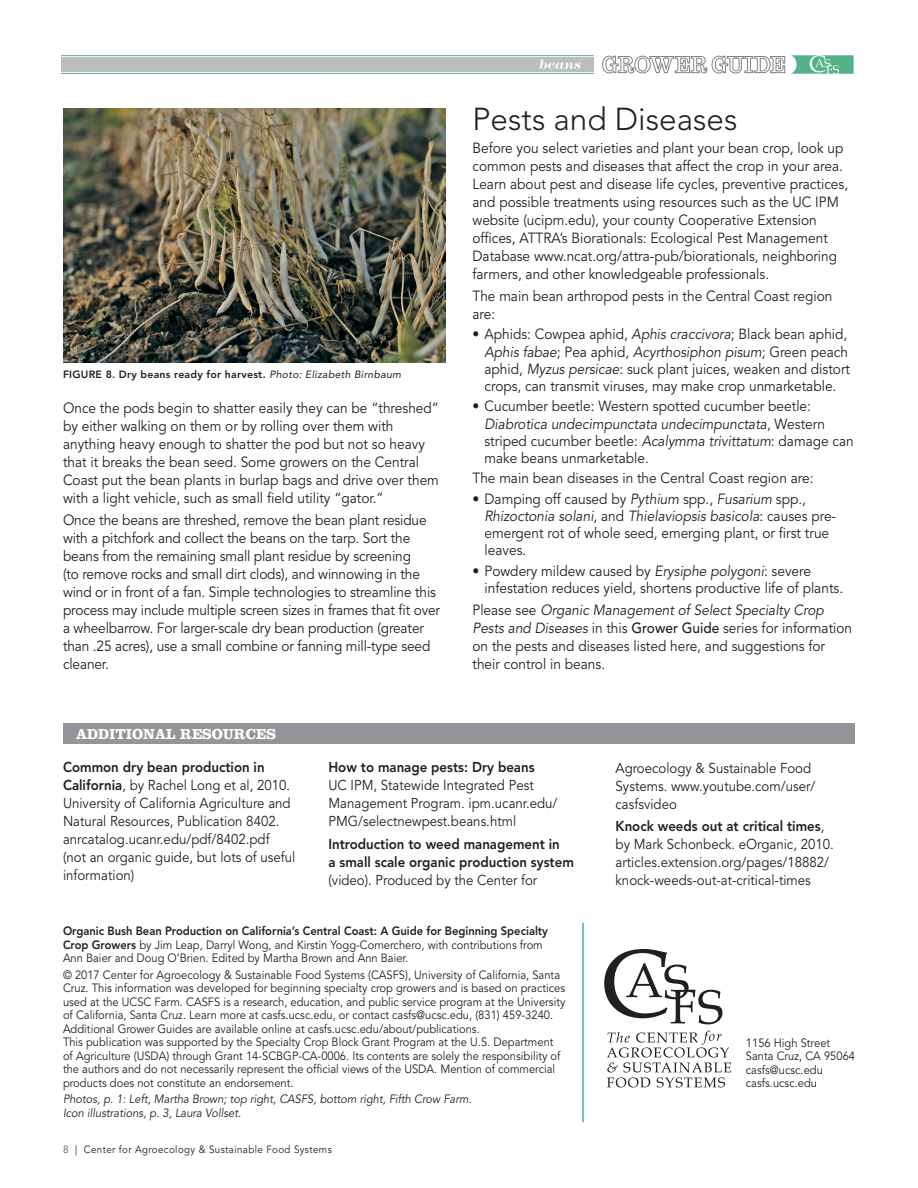
<style>
.page{position:relative;width:918px;height:1188px;background:#fff}
.page>*{position:absolute;margin:0;border:0;box-sizing:border-box;transform-origin:0 0}
.head{font:300 31.5px "Avenir LT Std";color:#231f20}
.subhead{font:700 15px "Clarendon";color:#fff;scale:.95 1}
.body_copy{font:14.7px/18px "Avenir LT Std";color:#231f20;scale:.93 1}
.bullets{font:14.7px/17.2px "Avenir LT Std";color:#231f20;scale:.93 1}
.smaller_body_copy{font:14.25px/18px "Avenir LT Std";color:#231f20;scale:.93 1}
.smaller_body_copy-2{font:800 14.25px/18px "Avenir LT Std";color:#231f20;scale:.93 1}
.t1{font:italic 700 13.65px "Modern 216";color:#fff}
.body_copy-2{font:12px/13.5px "Avenir LT Std";color:#231f20;scale:.93 1}
.body_copy-3{font:italic 12px/13.5px "Avenir LT Std";color:#231f20;scale:.93 1}
.t2{font:800 10.5px "Avenir LT Std";letter-spacing:.025em;color:#231f20}
.t3{font:10.5px "Avenir LT Std";letter-spacing:.04em;color:#231f20;scale:.93 1}
.s1{font-weight:400;font-style:italic}
.s2{font-style:italic}
.s3{font-weight:500}
.s4{font-weight:800}
.s5{font-weight:400}
.s6{color:#57585a}
</style>
<div class="page">
<svg style="left:602px;top:56px;width:183px;height:18px"></svg>
<hr style="left:62px;top:55px;width:532px;height:1px;background:#52b288">
<hr style="left:62px;top:73px;width:532px;height:1px;background:#52b288">
<div style="left:62px;top:58px;width:532px;height:14px;background:#bcbdc0"></div>
<svg style="left:791px;top:55px;width:63px;height:19px"></svg>
<div style="left:63px;top:723px;width:792px;height:21px;background:#939598"></div>
<svg style="left:604px;top:949px;width:119px;height:75px"></svg>
<svg style="left:607px;top:1030px;width:124px;height:57px"></svg>
<hr style="left:582px;top:923px;width:2px;height:199px;background:#52b288">
<img style="left:63px;top:108px;width:383px;height:255px">
<p class="t2" style="left:63px;top:368px;width:340px">FIGURE 8. Dry beans ready for harvest. <span class="s1">Photo: Elizabeth Birnbaum</span></p>
<p class="body_copy" style="left:63px;top:399px;width:406px">Once the pods begin to shatter easily they can be “threshed” by either walking on them or by rolling over them with anything heavy enough to shatter the pod but not so heavy that it breaks the bean seed. Some growers on the Central Coast put the bean plants in burlap bags and drive over them with a light vehicle, such as small field utility “gator.”</p>
<p class="body_copy" style="left:63px;top:511px;width:407px">Once the beans are threshed, remove the bean plant residue with a pitchfork and collect the beans on the tarp. Sort the beans from the remaining small plant residue by screening<br>(to remove rocks and small dirt clods), and winnowing in the wind or in front of a fan. Simple technologies to streamline this process may include multiple screen sizes in frames that fit over a wheelbarrow. For larger-scale dry bean production (greater than .25 acres), use a small combine or fanning mill-type seed cleaner.</p>
<p class="subhead" style="left:76px;top:725px;width:212px">ADDITIONAL RESOURCES</p>
<p class="t1" style="left:539px;top:57px;width:43px">beans</p>
<p class="head" style="left:472px;top:101px;width:266px">Pests and Diseases</p>
<p class="body_copy" style="left:472px;top:139px;width:405px">Before you select varieties and plant your bean crop, look up common pests and diseases that affect the crop in your area.<br>Learn about pest and disease life cycles, preventive practices, and possible treatments using resources such as the UC IPM website (ucipm.edu), your county Cooperative Extension offices, ATTRA’s Biorationals: Ecological Pest Management Database www.ncat.org/attra-pub/biorationals, neighboring farmers, and other knowledgeable professionals.</p>
<p class="body_copy" style="left:472px;top:287px;width:389px">The main bean arthropod pests in the Central Coast region are:</p>
<p class="bullets" style="left:484px;top:326px;width:395px;text-indent:-12px">• Aphids: Cowpea aphid, <span class="s2">Aphis craccivora</span>; Black bean aphid, <span class="s2">Aphis fabae</span>; Pea aphid, <span class="s2">Acyrthosiphon pisum</span>; Green peach aphid, <span class="s2">Myzus persicae</span>: suck plant juices, weaken and distort crops, can transmit viruses, may make crop unmarketable.</p>
<p class="bullets" style="left:484px;top:398px;width:399px;text-indent:-12px">• Cucumber beetle: Western spotted cucumber beetle:<br><span class="s2">Diabrotica undecimpunctata undecimpunctata</span>, Western striped cucumber beetle: <span class="s2">Acalymma trivittatum</span>: damage can make beans unmarketable.</p>
<p class="bullets" style="left:472px;top:470px;width:368px">The main bean diseases in the Central Coast region are:</p>
<p class="bullets" style="left:484px;top:490px;width:380px;text-indent:-12px">• Damping off caused by <span class="s2">Pythium</span> spp., <span class="s2">Fusarium</span> spp., <span class="s2">Rhizoctonia solani</span>, and <span class="s2">Thielaviopsis basicola</span>: causes pre&shy;emergent rot of whole seed, emerging plant, or first true leaves.</p>
<p class="bullets" style="left:484px;top:562px;width:387px;text-indent:-12px">• Powdery mildew caused by <span class="s2">Erysiphe polygoni</span>: severe infestation reduces yield, shortens productive life of plants.</p>
<p class="body_copy" style="left:472px;top:602px;width:410px">Please see <span class="s2">Organic Management of Select Specialty Crop Pests and Diseases</span> in this <span class="s3">Grower Guide</span> series for information on the pests and diseases listed here, and suggestions for their control in beans.</p>
<p class="smaller_body_copy" style="left:63px;top:759px;width:251px"><span class="s4">Common dry bean production in California</span>, by Rachel Long et al, 2010.<br>University of California Agriculture and Natural Resources, Publication 8402. anrcatalog.ucanr.edu/pdf/8402.pdf (not an organic guide, but lots of useful information)</p>
<p class="smaller_body_copy" style="left:328px;top:759px;width:248px"><span class="s4">How to manage pests: Dry beans<br></span>UC IPM, Statewide Integrated Pest Management Program. ipm.ucanr.edu/ PMG/selectnewpest.beans.html</p>
<p class="smaller_body_copy-2" style="left:328px;top:835px;width:265px">Introduction to weed management in<br>a small scale organic production system <span class="s5">(video). Produced by the Center for</span></p>
<p class="body_copy-2" style="left:63px;top:925px;width:523px"><span class="s4">Organic Bush Bean Production on California’s Central Coast: A Guide for Beginning Specialty<br>Crop Growers</span> by Jim Leap, Darryl Wong, and Kirstin Yogg-Comerchero, with contributions from<br>Ann Baier and Doug O’Brien. Edited by Martha Brown and Ann Baier.</p>
<p class="body_copy-2" style="left:63px;top:968px;width:542px">© 2017 Center for Agroecology &amp; Sustainable Food Systems (CASFS), University of California, Santa Cruz. This information was developed for beginning specialty crop growers and is based on practices used at the UCSC Farm. CASFS is a research, education, and public service program at the University of California, Santa Cruz. Learn more at casfs.ucsc.edu, or contact casfs@ucsc.edu, (831) 459-3240.<br>Additional Grower Guides are available online at casfs.ucsc.edu/about/publications.<br>This publication was supported by the Specialty Crop Block Grant Program at the U.S. Department of Agriculture (USDA) through Grant 14-SCBGP-CA-0006. Its contents are solely the responsibility of the authors and do not necessarily represent the official views of the USDA. Mention of commercial products does not constitute an endorsement.</p>
<p class="body_copy-3" style="left:63px;top:1093px;width:441px">Photos, p. 1: Left, Martha Brown; top right, CASFS, bottom right, Fifth Crow Farm.<br>Icon illustrations, p. 3, Laura Vollset.</p>
<p class="t3" style="left:63px;top:1144px;width:291px"><span class="s6">8</span> | Center for Agroecology &amp; Sustainable Food Systems</p>
<p class="smaller_body_copy" style="left:616px;top:759px;width:216px">Agroecology &amp; Sustainable Food<br>Systems. www.youtube.com/user/ casfsvideo</p>
<p class="smaller_body_copy" style="left:616px;top:818px;width:236px"><span class="s4">Knock weeds out at critical times</span>, by Mark Schonbeck. eOrganic, 2010. articles.extension.org/pages/18882/ knock-weeds-out-at-critical-times</p>
<p class="body_copy-2" style="left:746px;top:1036px;width:119px">1156 High Street<br>Santa Cruz, CA 95064</p>
<p class="body_copy-2" style="left:746px;top:1063px;width:84px">casfs@ucsc.edu</p>
<p class="body_copy-2" style="left:746px;top:1077px;width:78px">casfs.ucsc.edu</p>
</div>
